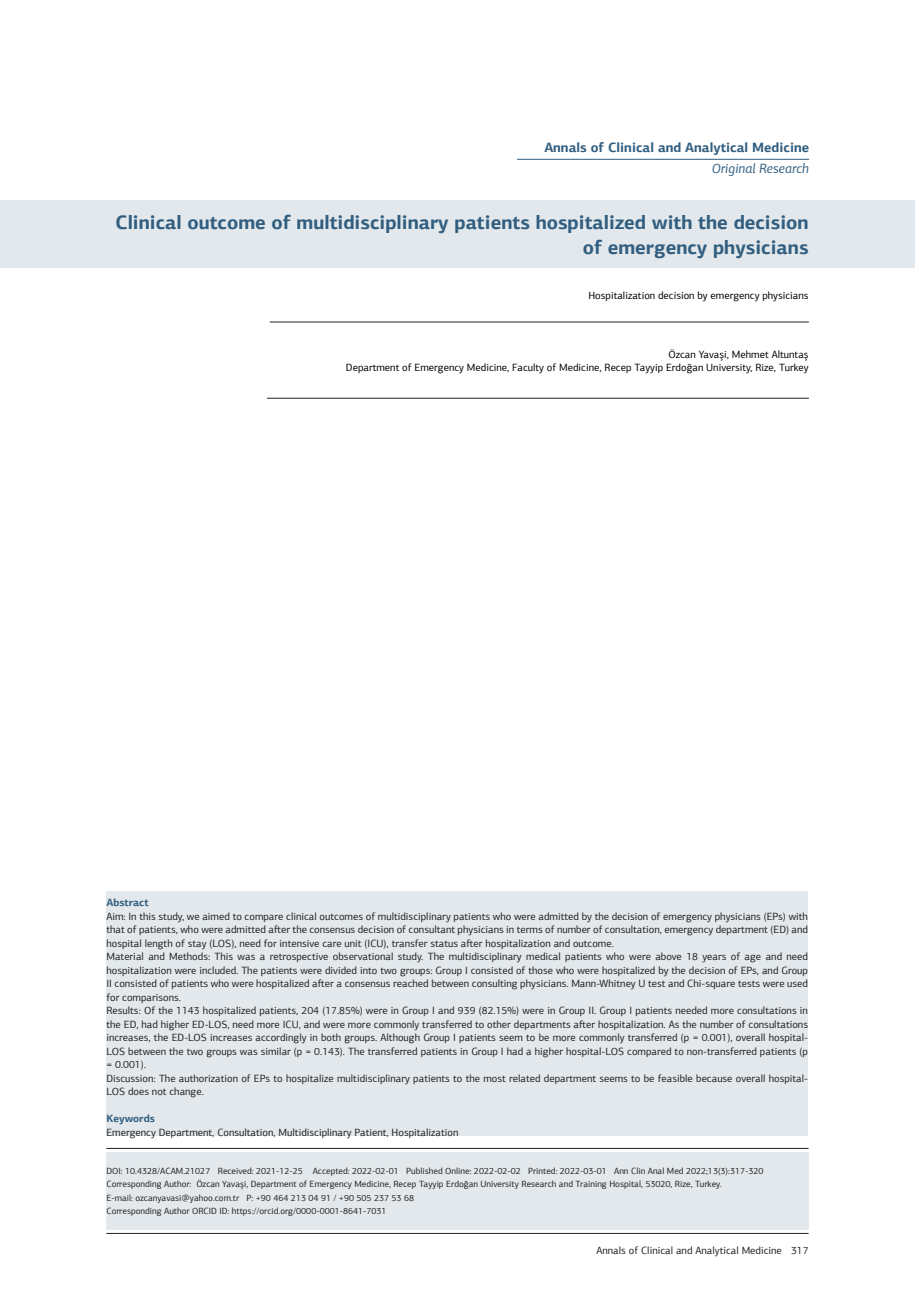
<style>
.page{position:relative;width:915px;height:1306px;background:#fff}
.page>*{position:absolute;margin:0;border:0;box-sizing:border-box;transform-origin:0 0}
.t1{font:700 19.5px/25.5px "PF Agora Sans Pro";color:#315e80;text-align:right}
.t2{font:700 13.5px "PF Agora Sans Pro";color:#315e80}
.t3{font:italic 13.5px "PF Agora Sans Pro";color:#315e80}
.t4{font:10.5px/13.5px "PF Agora Sans Pro";color:#231f20;text-align:justify}
.t5{font:10.5px "PF Agora Sans Pro";color:#000}
.t6{font:700 10.5px "PF Agora Sans Pro";color:#315e80}
.t7{font:9px "PF Agora Sans Pro";color:#231f20}
</style>
<div class="page">
<hr style="left:106px;top:1233px;width:702px;height:1px;background:#231f20">
<div style="left:0;top:200px;width:914px;height:68px;background:#e2e8eb"></div>
<hr style="left:106px;top:1148px;width:702px;height:1px;background:#231f20">
<hr style="left:270px;top:322px;width:538px;height:1px;background:#231f20">
<hr style="left:267px;top:398px;width:541px;height:1px;background:#231f20">
<hr style="left:517px;top:159px;width:291px;height:1px;background:#315e80">
<div style="left:106px;top:1151px;width:702px;height:78px;background:#e2e8eb"></div>
<div style="left:106px;top:891px;width:701px;height:244px;background:#e2e8eb"></div>
<p class="t2" style="left:544px;top:139px;width:266px">Annals of Clinical and Analytical Medicine</p>
<p class="t3" style="left:711px;top:160px;width:99px">Original Research</p>
<p class="t1" style="left:115px;top:209px;width:694px">Clinical outcome of multidisciplinary patients hospitalized with the decision of emergency physicians</p>
<p class="t5" style="left:588px;top:289px;width:221px">Hospitalization decision by emergency physicians</p>
<p class="t5" style="left:668px;top:348px;width:142px">Özcan Yavaşi, Mehmet Altuntaş</p>
<p class="t5" style="left:346px;top:361px;width:464px">Department of Emergency Medicine, Faculty of Medicine, Recep Tayyip Erdoğan University, Rize, Turkey</p>
<p class="t6" style="left:106px;top:896px;width:44px">Abstract</p>
<p class="t4" style="left:106px;top:909px;width:703px">Aim: In this study, we aimed to compare clinical outcomes of multidisciplinary patients who were admitted by the decision of emergency physicians (EPs) with that of patients, who were admitted after the consensus decision of consultant physicians in terms of number of consultation, emergency department (ED) and hospital length of stay (LOS), need for intensive care unit (ICU), transfer status after hospitalization and outcome.</p>
<p class="t4" style="left:106px;top:949px;width:703px">Material and Methods: This was a retrospective observational study. The multidisciplinary medical patients who were above 18 years of age and need hospitalization were included. The patients were divided into two groups: Group I consisted of those who were hospitalized by the decision of EPs, and Group II consisted of patients who were hospitalized after a consensus reached between consulting physicians. Mann-Whitney U test and Chi-square tests were used for comparisons.</p>
<p class="t4" style="left:106px;top:1003px;width:703px">Results: Of the 1143 hospitalized patients, 204 (17.85%) were in Group I and 939 (82.15%) were in Group II. Group I patients needed more consultations in the ED, had higher ED-LOS, need more ICU, and were more commonly transferred to other departments after hospitalization. As the number of consultations increases, the ED-LOS increases accordingly in both groups. Although Group I patients seem to be more commonly transferred (p = 0.001), overall hospital-LOS between the two groups was similar (p = 0.143). The transferred patients in Group I had a higher hospital-LOS compared to non-transferred patients (p = 0.001).</p>
<p class="t4" style="left:106px;top:1071px;width:703px">Discussion: The authorization of EPs to hospitalize multidisciplinary patients to the most related department seems to be feasible because overall hospital-<br>LOS does not change.</p>
<p class="t6" style="left:106px;top:1112px;width:50px">Keywords</p>
<p class="t4" style="left:106px;top:1125px;width:353px">Emergency Department, Consultation, Multidisciplinary Patient, Hospitalization</p>
<p class="t7" style="left:106px;top:1165px;width:658px">DOI: 10.4328/ACAM.21027 Received: 2021-12-25 Accepted: 2022-02-01 Published Online: 2022-02-02 Printed: 2022-03-01 Ann Clin Anal Med 2022;13(3):317-320</p>
<p class="t7" style="left:106px;top:1178px;width:616px">Corresponding Author: Özcan Yavaşi, Department of Emergency Medicine, Recep Tayyip Erdoğan University Research and Training Hospital, 53020, Rize, Turkey.</p>
<p class="t7" style="left:106px;top:1192px;width:309px">E-mail: ozcanyavasi@yahoo.com.tr P: +90 464 213 04 91 / +90 505 237 53 68</p>
<p class="t7" style="left:106px;top:1205px;width:281px">Corresponding Author ORCID ID: https://orcid.org/0000-0001-8641-7031</p>
<p class="t4" style="left:596px;top:1243px;width:213px">Annals of Clinical and Analytical Medicine 317</p>
</div>
